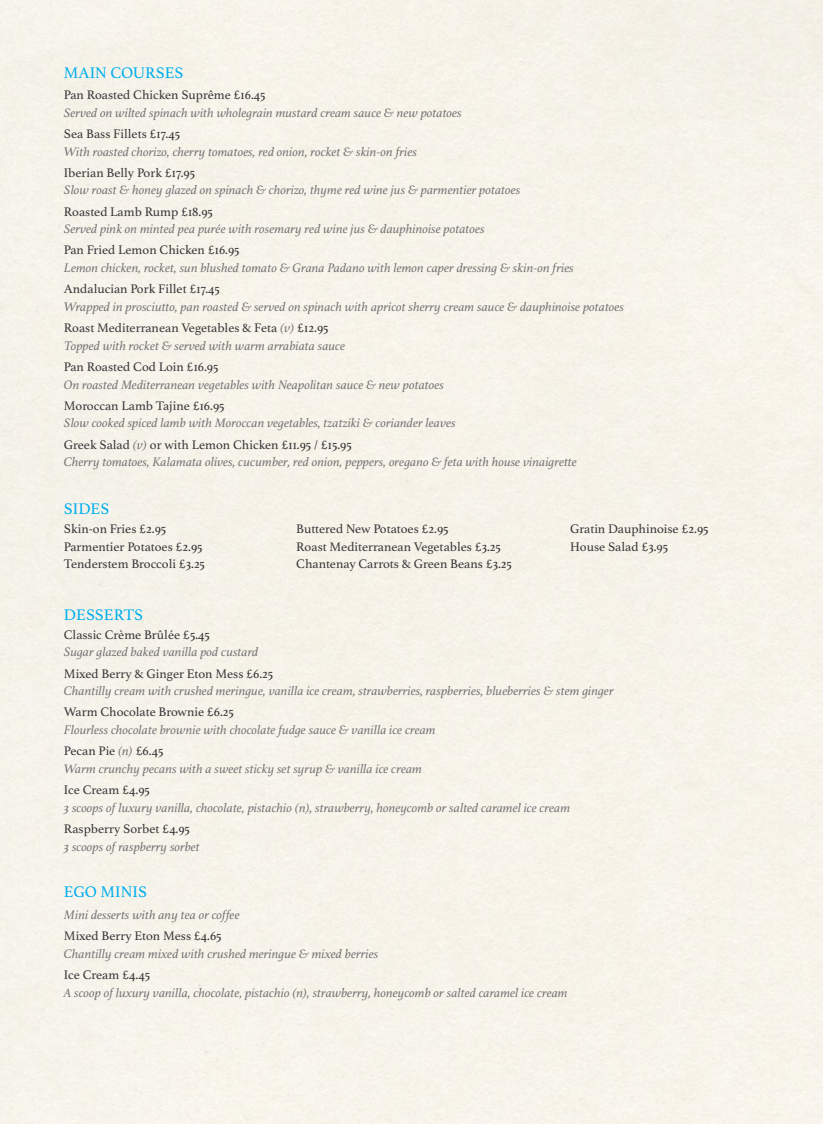
<style>
.page{position:relative;width:823px;height:1124px;background:#fff}
.page>*{position:absolute;margin:0;border:0;box-sizing:border-box;transform-origin:0 0}
.t1{font:16.25px "Athelas";color:#00afed}
.t2{font:italic 13.12px/21.1px "Athelas";color:#747475}
.t3{font:13.12px "Athelas";color:#39383a}
.s1{font-style:normal;color:#39383a}
</style>
<div class="page">
<p class="t1" style="left:64px;top:60px;width:121px">MAIN COURSES</p>
<p class="t3" style="left:64px;top:84px;width:203px">Pan Roasted Chicken Suprême £16.45</p>
<p class="t2" style="left:64px;top:101px;width:399px">Served on wilted spinach with wholegrain mustard cream sauce &amp; new potatoes</p>
<p class="t3" style="left:64px;top:123px;width:118px">Sea Bass Fillets £17.45</p>
<p class="t2" style="left:64px;top:140px;width:354px">With roasted chorizo, cherry tomatoes, red onion, rocket &amp; skin-on fries</p>
<p class="t3" style="left:64px;top:162px;width:133px">Iberian Belly Pork £17.95</p>
<p class="t2" style="left:64px;top:179px;width:457px">Slow roast &amp; honey glazed on spinach &amp; chorizo, thyme red wine jus &amp; parmentier potatoes</p>
<p class="t3" style="left:64px;top:201px;width:150px">Roasted Lamb Rump £18.95</p>
<p class="t2" style="left:64px;top:218px;width:422px">Served pink on minted pea purée with rosemary red wine jus &amp; dauphinoise potatoes</p>
<p class="t3" style="left:64px;top:239px;width:177px">Pan Fried Lemon Chicken £16.95</p>
<p class="t2" style="left:64px;top:257px;width:511px">Lemon chicken, rocket, sun blushed tomato &amp; Grana Padano with lemon caper dressing &amp; skin-on fries</p>
<p class="t3" style="left:64px;top:278px;width:157px">Andalucian Pork Fillet £17.45</p>
<p class="t2" style="left:64px;top:296px;width:561px">Wrapped in prosciutto, pan roasted &amp; served on spinach with apricot sherry cream sauce &amp; dauphinoise potatoes<br><span class="s1">Roast Mediterranean Vegetables &amp; Feta</span> (v) <span class="s1">£12.95</span></p>
<p class="t2" style="left:64px;top:334px;width:282px">Topped with rocket &amp; served with warm arrabiata sauce</p>
<p class="t3" style="left:64px;top:356px;width:156px">Pan Roasted Cod Loin £16.95</p>
<p class="t2" style="left:64px;top:373px;width:381px">On roasted Mediterranean vegetables with Neapolitan sauce &amp; new potatoes</p>
<p class="t3" style="left:64px;top:395px;width:162px">Moroccan Lamb Tajine £16.95</p>
<p class="t2" style="left:64px;top:412px;width:393px">Slow cooked spiced lamb with Moroccan vegetables, tzatziki &amp; coriander leaves<br><span class="s1">Greek Salad</span> (v) <span class="s1">or with Lemon Chicken £11.95 / £15.95</span></p>
<p class="t2" style="left:64px;top:451px;width:514px">Cherry tomatoes, Kalamata olives, cucumber, red onion, peppers, oregano &amp; feta with house vinaigrette</p>
<p class="t1" style="left:64px;top:495px;width:47px">SIDES</p>
<p class="t3" style="left:64px;top:518px;width:104px">Skin-on Fries £2.95</p>
<p class="t3" style="left:296px;top:518px;width:154px">Buttered New Potatoes £2.95</p>
<p class="t3" style="left:569px;top:518px;width:140px">Gratin Dauphinoise £2.95</p>
<p class="t3" style="left:64px;top:535px;width:140px">Parmentier Potatoes £2.95</p>
<p class="t3" style="left:296px;top:535px;width:206px">Roast Mediterranean Vegetables £3.25</p>
<p class="t3" style="left:569px;top:535px;width:99px">House Salad £3.95</p>
<p class="t3" style="left:64px;top:553px;width:142px">Tenderstem Broccoli £3.25</p>
<p class="t3" style="left:296px;top:553px;width:217px">Chantenay Carrots &amp; Green Beans £3.25</p>
<p class="t1" style="left:64px;top:601px;width:81px">DESSERTS</p>
<p class="t3" style="left:64px;top:624px;width:147px">Classic Crème Brûlée £5.45</p>
<p class="t2" style="left:64px;top:641px;width:196px">Sugar glazed baked vanilla pod custard</p>
<p class="t3" style="left:64px;top:662px;width:211px">Mixed Berry &amp; Ginger Eton Mess £6.25</p>
<p class="t2" style="left:64px;top:680px;width:551px">Chantilly cream with crushed meringue, vanilla ice cream, strawberries, raspberries, blueberries &amp; stem ginger</p>
<p class="t3" style="left:64px;top:701px;width:171px">Warm Chocolate Brownie £6.25</p>
<p class="t2" style="left:64px;top:718px;width:373px">Flourless chocolate brownie with chocolate fudge sauce &amp; vanilla ice cream<br><span class="s1">Pecan Pie</span> (n) <span class="s1">£6.45</span></p>
<p class="t2" style="left:64px;top:757px;width:359px">Warm crunchy pecans with a sweet sticky set syrup &amp; vanilla ice cream</p>
<p class="t3" style="left:64px;top:779px;width:88px">Ice Cream £4.95</p>
<p class="t2" style="left:64px;top:796px;width:507px">3 scoops of luxury vanilla, chocolate, pistachio (n), strawberry, honeycomb or salted caramel ice cream</p>
<p class="t3" style="left:64px;top:818px;width:128px">Raspberry Sorbet £4.95</p>
<p class="t2" style="left:64px;top:835px;width:137px">3 scoops of raspberry sorbet</p>
<p class="t1" style="left:64px;top:879px;width:85px">EGO MINIS</p>
<p class="t2" style="left:64px;top:903px;width:177px">Mini desserts with any tea or coffee</p>
<p class="t3" style="left:64px;top:925px;width:159px">Mixed Berry Eton Mess £4.65</p>
<p class="t2" style="left:64px;top:942px;width:316px">Chantilly cream mixed with crushed meringue &amp; mixed berries</p>
<p class="t3" style="left:64px;top:964px;width:88px">Ice Cream £4.45</p>
<p class="t2" style="left:64px;top:981px;width:505px">A scoop of luxury vanilla, chocolate, pistachio (n), strawberry, honeycomb or salted caramel ice cream</p>
</div>
